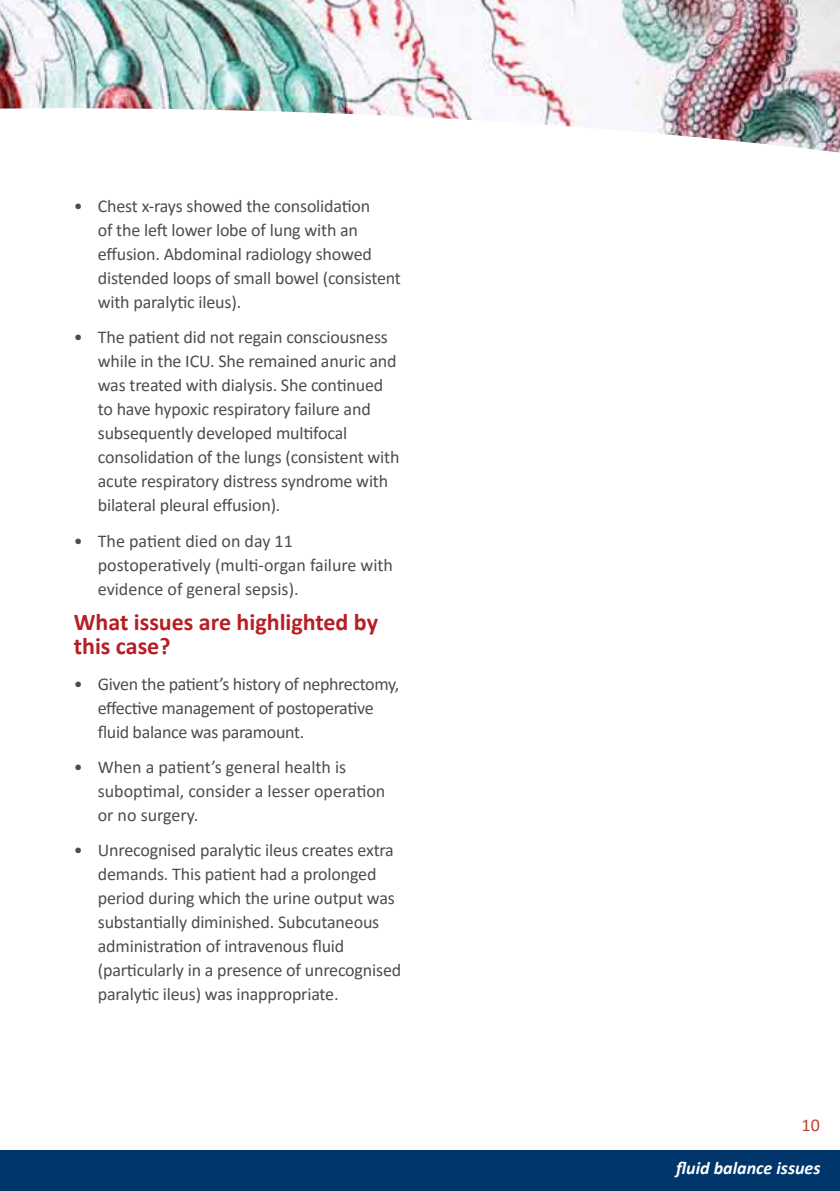
<style>
.page{position:relative;width:840px;height:1191px;background:#fff}
.page>*{position:absolute;margin:0;border:0;box-sizing:border-box;transform-origin:0 0}
.t1{font:700 24px/24px "Calibri";color:#b51f24}
.t2{font:18px/24px "Calibri";letter-spacing:-.01em;color:#4d4d4f}
.t3{font:italic 700 18px "Calibri";color:#fff}
.t4{font:18px "Calibri";color:#bd4635}
</style>
<div class="page">
<div style="left:0;top:1168px;width:839px;height:23px;background:#00366b"></div>
<img style="left:0;top:0;width:839px;height:152px">
<div style="left:0;top:1150px;width:839px;height:40px;background:#00366b"></div>
<p class="t2" style="left:98px;top:193px;width:304px;text-indent:-24px">• Chest x-rays showed the consolidation<br>of the left lower lobe of lung with an effusion. Abdominal radiology showed distended loops of small bowel (consistent with paralytic ileus).</p>
<p class="t2" style="left:98px;top:325px;width:303px;text-indent:-24px">• The patient did not regain consciousness while in the ICU. She remained anuric and was treated with dialysis. She continued to have hypoxic respiratory failure and subsequently developed multifocal consolidation of the lungs (consistent with acute respiratory distress syndrome with bilateral pleural effusion).</p>
<p class="t2" style="left:98px;top:528px;width:296px;text-indent:-24px">• The patient died on day 11 postoperatively (multi-organ failure with evidence of general sepsis).</p>
<h1 class="t1" style="left:74px;top:609px;width:306px">What issues are highlighted by this case?</h1>
<p class="t2" style="left:98px;top:671px;width:303px;text-indent:-24px">• Given the patient’s history of nephrectomy, effective management of postoperative fluid balance was paramount.</p>
<p class="t2" style="left:98px;top:754px;width:289px;text-indent:-24px">• When a patient’s general health is suboptimal, consider a lesser operation or no surgery.</p>
<p class="t2" style="left:98px;top:837px;width:305px;text-indent:-24px">• Unrecognised paralytic ileus creates extra demands. This patient had a prolonged period during which the urine output was substantially diminished. Subcutaneous administration of intravenous fluid (particularly in a presence of unrecognised paralytic ileus) was inappropriate.</p>
<p class="t4" style="left:801px;top:1112px;width:20px">10</p>
<p class="t3" style="left:676px;top:1155px;width:146px">fluid balance issues</p>
</div>
